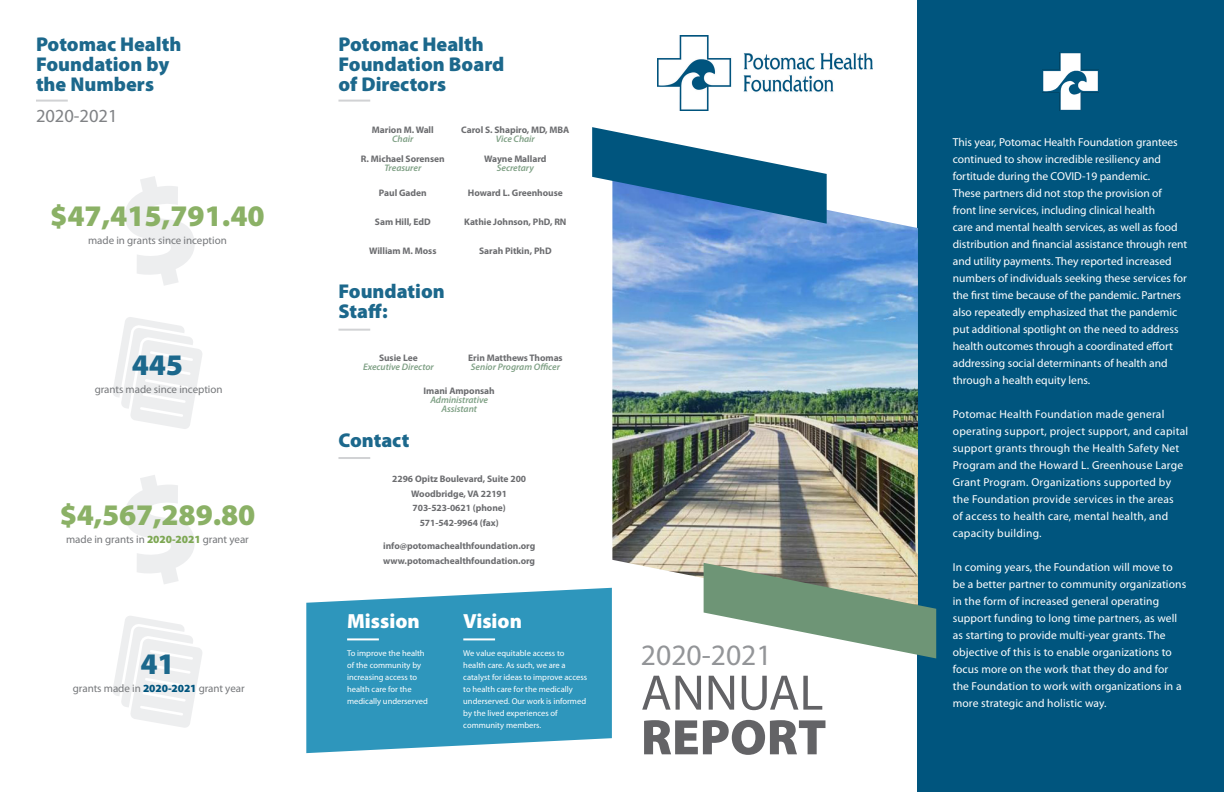
<style>
.page{position:relative;width:1224px;height:792px;background:#fff}
.page>*{position:absolute;margin:0;border:0;box-sizing:border-box;transform-origin:0 0}
.t1{font:50.3px/44.7px "Myriad Pro";color:#636366}
.t2{font:900 30px "Myriad Pro";color:#8bb166}
.t3{font:900 30px "Myriad Pro";color:#1c688c}
.t4{font:29.6px "Myriad Pro";color:#939598}
.Table_-_Body{font:900 20.5px "Myriad Pro";color:#fff}
.t5{font:900 20px/20px "Myriad Pro";color:#1c688c}
.t6{font:18.5px "Myriad Pro";color:#808285}
.t7{font:11.5px/17px "Myriad Pro";color:#fff}
.t8{font:11.5px/17px "Myriad Pro";letter-spacing:.02em;color:#fff}
.t9{font:11px "Myriad Pro";letter-spacing:-.005em;color:#76787b}
.t10{font:700 9.5px/9px "Myriad Pro";letter-spacing:-.005em;color:#6c6d70;text-align:center}
.t11{font:italic 600 9.5px/9px "Myriad Pro";letter-spacing:-.005em;color:#80a186;text-align:center}
.Table_-_Body-2{font:8.5px/12px "Myriad Pro";color:#fff}
.s1{font-weight:900;color:#7da753}
.s2{font-weight:900;color:#00557e}
.s3{font-weight:600;font-style:italic;color:#80a186}
.s4{font-weight:700;font-style:normal;color:#6c6d70}
.s5{font-weight:900}
</style>
<div class="page">
<div style="left:918px;top:0;width:306px;height:792px;background:#00557e"></div>
<svg style="left:306px;top:588px;width:306px;height:165px;background:#419fc2"></svg>
<img style="left:612px;top:175px;width:306px;height:438px">
<svg style="left:592px;top:127px;width:235px;height:97px"></svg>
<svg style="left:704px;top:563px;width:232px;height:95px"></svg>
<img style="left:658px;top:35px;width:215px;height:76px">
<hr style="left:36px;top:100px;width:32px;height:2px;background:#d1d2d4">
<hr style="left:338px;top:100px;width:32px;height:2px;background:#d1d2d4">
<hr style="left:338px;top:329px;width:32px;height:2px;background:#d1d2d4">
<hr style="left:338px;top:457px;width:32px;height:2px;background:#d1d2d4">
<hr style="left:347px;top:638px;width:32px;height:2px;background:#fff">
<hr style="left:463px;top:638px;width:32px;height:2px;background:#fff">
<img style="left:1042px;top:52px;width:57px;height:58px">
<svg style="left:113px;top:616px;width:89px;height:112px"></svg>
<svg style="left:113px;top:317px;width:89px;height:112px"></svg>
<p class="t5" style="left:36px;top:34px;width:147px">Potomac Health</p>
<p class="t5" style="left:36px;top:54px;width:135px">Foundation by the Numbers</p>
<p class="t6" style="left:36px;top:105px;width:83px">2020-2021</p>
<p class="t2" style="left:50px;top:199px;width:216px">$47,415,791.40</p>
<p class="t9" style="left:88px;top:234px;width:140px">made in grants since inception</p>
<p class="t3" style="left:132px;top:348px;width:53px">445</p>
<p class="t9" style="left:95px;top:383px;width:129px">grants made since inception</p>
<p class="t2" style="left:60px;top:498px;width:197px">$4,567,289.80</p>
<p class="t9" style="left:66px;top:533px;width:184px">made in grants in <span class="s1">2020-2021</span> grant year</p>
<p class="t3" style="left:140px;top:647px;width:36px">41</p>
<p class="t9" style="left:73px;top:682px;width:173px">grants made in <span class="s2">2020-2021</span> grant year</p>
<p class="t5" style="left:338px;top:34px;width:168px">Potomac Health<br>Foundation Board of Directors</p>
<p class="t10" style="left:372px;top:125px;width:63px">Marion M. Wall<br><span class="s3">Chair</span></p>
<p class="t10" style="left:461px;top:125px;width:110px">Carol S. Shapiro, MD, MBA<br><span class="s3">Vice Chair</span></p>
<p class="t10" style="left:361px;top:155px;width:85px">R. Michael Sorensen<br><span class="s3">Treasurer</span></p>
<p class="t10" style="left:484px;top:155px;width:64px">Wayne Mallard<br><span class="s3">Secretary</span></p>
<p class="t10" style="left:379px;top:188px;width:49px">Paul Gaden</p>
<p class="t10" style="left:468px;top:188px;width:96px">Howard L. Greenhouse</p>
<p class="t10" style="left:375px;top:218px;width:57px">Sam Hill, EdD</p>
<p class="t10" style="left:464px;top:218px;width:104px">Kathie Johnson, PhD, RN</p>
<p class="t10" style="left:369px;top:247px;width:69px">William M. Moss</p>
<p class="t10" style="left:479px;top:247px;width:74px">Sarah Pitkin, PhD</p>
<p class="t5" style="left:338px;top:282px;width:108px">Foundation<br>Staff:</p>
<p class="t11" style="left:363px;top:353px;width:72px"><span class="s4">Susie Lee<br></span>Executive Director</p>
<p class="t11" style="left:468px;top:353px;width:96px;text-align:left"><span class="s4">Erin Matthews Thomas<br></span>Senior Program Officer</p>
<p class="t11" style="left:424px;top:387px;width:73px"><span class="s4">Imani Amponsah<br></span>Administrative<br>Assistant</p>
<p class="t5" style="left:338px;top:430px;width:72px">Contact</p>
<p class="t10" style="left:392px;top:474px;width:135px">2296 Opitz Boulevard, Suite 200</p>
<p class="t10" style="left:411px;top:489px;width:97px">Woodbridge, VA 22191</p>
<p class="t10" style="left:413px;top:503px;width:95px">703-523-0621 (phone)</p>
<p class="t10" style="left:420px;top:518px;width:81px">571-542-9964 (fax)</p>
<p class="t10" style="left:383px;top:541px;width:154px">info@potomachealthfoundation.org</p>
<p class="t10" style="left:383px;top:556px;width:153px">www.potomachealthfoundation.org</p>
<p class="Table_-_Body" style="left:347px;top:610px;width:74px">Mission</p>
<p class="Table_-_Body-2" style="left:347px;top:647px;width:82px">To improve the health of the community by increasing access to health care for the medically underserved</p>
<p class="Table_-_Body" style="left:463px;top:610px;width:60px">Vision</p>
<p class="Table_-_Body-2" style="left:463px;top:647px;width:125px">We value equitable access to health care. As such, we are a catalyst for ideas to improve access to health care for the medically underserved. Our work is informed by the lived experiences of community members.</p>
<p class="t4" style="left:641px;top:639px;width:132px">2020-2021</p>
<p class="t1" style="left:641px;top:671px;width:187px">ANNUAL<br><span class="s5">REPORT</span></p>
<p class="t7" style="left:953px;top:133px;width:236px">This year, Potomac Health Foundation grantees continued to show incredible resiliency and fortitude during the COVID-19 pandemic.<br>These partners did not stop the provision of front line services, including clinical health<br>care and mental health services, as well as food distribution and financial assistance through rent and utility payments. They reported increased numbers of individuals seeking these services for the first time because of the pandemic. Partners also repeatedly emphasized that the pandemic put additional spotlight on the need to address health outcomes through a coordinated effort addressing social determinants of health and through a health equity lens.</p>
<p class="t8" style="left:953px;top:406px;width:237px">Potomac Health Foundation made general operating support, project support, and capital support grants through the Health Safety Net Program and the Howard L. Greenhouse Large Grant Program. Organizations supported by the Foundation provide services in the areas<br>of access to health care, mental health, and capacity building.</p>
<p class="t7" style="left:953px;top:559px;width:235px">In coming years, the Foundation will move to be a better partner to community organizations in the form of increased general operating support funding to long time partners, as well as starting to provide multi-year grants. The objective of this is to enable organizations to focus more on the work that they do and for the Foundation to work with organizations in a more strategic and holistic way.</p>
</div>
